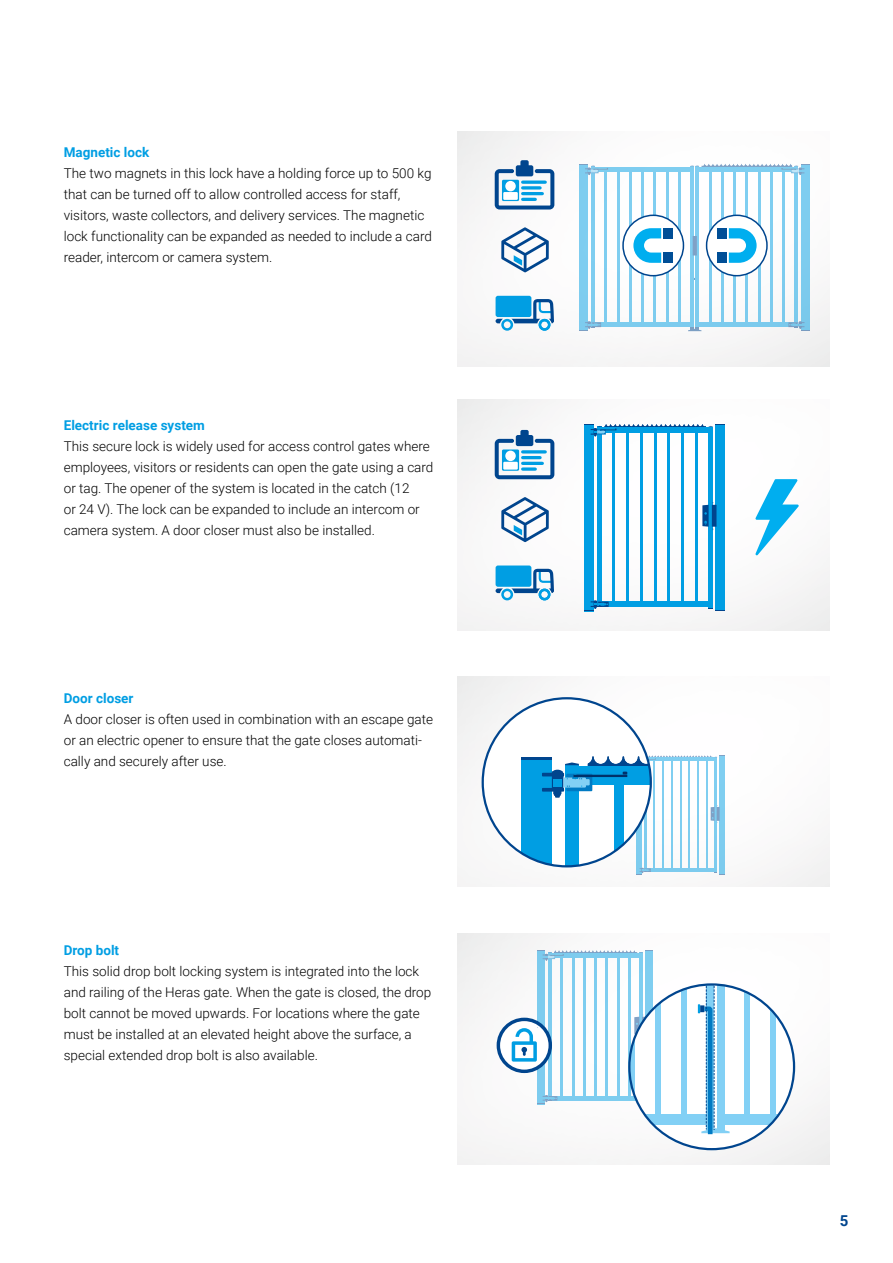
<style>
.page{position:relative;width:893px;height:1263px;background:#fff}
.page>*{position:absolute;margin:0;border:0;box-sizing:border-box;transform-origin:0 0}
.t1{font:700 15px "Roboto";color:#00458e}
.t2{font:300 13.5px/21px "Roboto";color:#000}
.t3{font:700 13.5px "Roboto";color:#009ee3}
</style>
<div class="page">
<img style="left:457px;top:676px;width:372px;height:210px">
<hr style="left:706px;top:761px;width:2px;height:107px;background:#009ee3">
<hr style="left:697px;top:761px;width:2px;height:107px;background:#009ee3">
<hr style="left:688px;top:761px;width:2px;height:107px;background:#009ee3">
<hr style="left:680px;top:761px;width:1px;height:107px;background:#009ee3">
<hr style="left:671px;top:761px;width:2px;height:107px;background:#009ee3">
<hr style="left:662px;top:761px;width:2px;height:107px;background:#009ee3">
<hr style="left:653px;top:761px;width:2px;height:107px;background:#009ee3">
<hr style="left:644px;top:757px;width:3px;height:115px;background:#009ee3">
<hr style="left:715px;top:757px;width:2px;height:115px;background:#009ee3">
<svg style="left:636px;top:823px;width:5px;height:45px"></svg>
<div style="left:719px;top:756px;width:6px;height:118px;background:#7eccef"></div>
<hr style="left:647px;top:868px;width:68px;height:4px;background:#7dcbee">
<svg style="left:715px;top:872px;width:10px;height:3px"></svg>
<svg style="left:636px;top:868px;width:15px;height:7px"></svg>
<svg style="left:711px;top:805px;width:7px;height:18px"></svg>
<hr style="left:717px;top:807px;width:3px;height:14px;background:#00458e">
<div style="left:483px;top:698px;width:168px;height:168px;background:#fff;border-radius:50%"></div>
<svg style="left:614px;top:798px;width:10px;height:68px"></svg>
<div style="left:565px;top:765px;width:14px;height:101px;background:#009ee3"></div>
<div style="left:522px;top:759px;width:30px;height:107px;background:#009ee3"></div>
<hr style="left:522px;top:757px;width:30px;height:2px;background:#00458e">
<svg style="left:542px;top:788px;width:22px;height:4px"></svg>
<hr style="left:542px;top:773px;width:22px;height:3px;background:#00458e">
<div style="left:552px;top:775px;width:11px;height:15px;background:#00458e"></div>
<svg style="left:553px;top:755px;width:172px;height:43px"></svg>
<img style="left:457px;top:132px;width:372px;height:235px">
<hr style="left:709px;top:172px;width:2px;height:150px;background:#009ee3">
<hr style="left:721px;top:172px;width:3px;height:150px;background:#009ee3">
<hr style="left:733px;top:172px;width:3px;height:150px;background:#009ee3">
<hr style="left:746px;top:172px;width:2px;height:150px;background:#009ee3">
<hr style="left:758px;top:172px;width:2px;height:150px;background:#009ee3">
<hr style="left:770px;top:172px;width:3px;height:150px;background:#009ee3">
<hr style="left:782px;top:172px;width:3px;height:150px;background:#009ee3">
<hr style="left:794px;top:166px;width:4px;height:161px;background:#7eccef">
<hr style="left:695px;top:166px;width:4px;height:162px;background:#7fcef0">
<div style="left:802px;top:165px;width:8px;height:166px;background:#7dccef"></div>
<div style="left:699px;top:322px;width:96px;height:5px;background:#7ccaed"></div>
<hr style="left:678px;top:172px;width:3px;height:150px;background:#009ee3">
<hr style="left:666px;top:172px;width:2px;height:150px;background:#009ee3">
<hr style="left:654px;top:172px;width:2px;height:150px;background:#009ee3">
<hr style="left:641px;top:172px;width:3px;height:150px;background:#009ee3">
<hr style="left:629px;top:172px;width:3px;height:150px;background:#009ee3">
<hr style="left:617px;top:172px;width:2px;height:150px;background:#009ee3">
<hr style="left:604px;top:172px;width:3px;height:150px;background:#009ee3">
<hr style="left:591px;top:166px;width:4px;height:161px;background:#7ecdf0">
<hr style="left:690px;top:166px;width:4px;height:162px;background:#7fcef0">
<div style="left:579px;top:165px;width:9px;height:166px;background:#7ecdf0"></div>
<div style="left:595px;top:322px;width:96px;height:5px;background:#7dcbee"></div>
<div style="left:595px;top:167px;width:97px;height:5px;background:#7fcef0"></div>
<svg style="left:688px;top:328px;width:13px;height:3px"></svg>
<svg style="left:579px;top:321px;width:22px;height:10px"></svg>
<svg style="left:788px;top:321px;width:22px;height:10px"></svg>
<hr style="left:693px;top:236px;width:4px;height:19px;background:#80a1c6">
<svg style="left:579px;top:164px;width:29px;height:11px"></svg>
<svg style="left:690px;top:164px;width:120px;height:11px"></svg>
<div style="left:623px;top:215px;width:60px;height:61px;background:#fff;border-radius:50%"></div>
<svg style="left:633px;top:228px;width:28px;height:35px"></svg>
<div style="left:664px;top:253px;width:9px;height:10px;background:#004e96"></div>
<div style="left:664px;top:228px;width:9px;height:10px;background:#004e96"></div>
<div style="left:622px;top:215px;width:62px;height:61px;border:2px solid #00458e;border-radius:50%"></div>
<div style="left:707px;top:215px;width:60px;height:61px;background:#fff;border-radius:50%"></div>
<svg style="left:729px;top:228px;width:28px;height:35px"></svg>
<div style="left:717px;top:228px;width:9px;height:10px;background:#004e96"></div>
<div style="left:717px;top:253px;width:9px;height:10px;background:#004e96"></div>
<div style="left:706px;top:215px;width:62px;height:61px;border:2px solid #00458e;border-radius:50%"></div>
<svg style="left:495px;top:169px;width:59px;height:41px"></svg>
<div style="left:516px;top:165px;width:17px;height:11px;background:#00458e;border-radius:2px"></div>
<div style="left:520px;top:160px;width:9px;height:12px;background:#00458e;border-radius:2px"></div>
<svg style="left:501px;top:227px;width:48px;height:45px"></svg>
<svg style="left:496px;top:319px;width:7px;height:4px"></svg>
<svg style="left:511px;top:298px;width:43px;height:25px"></svg>
<div style="left:496px;top:296px;width:35px;height:21px;background:#009ee3;border-radius:2px"></div>
<div style="left:539px;top:319px;width:11px;height:12px;border:2px solid #009ee3;border-radius:50%"></div>
<div style="left:501px;top:319px;width:12px;height:12px;border:2px solid #009ee3;border-radius:50%"></div>
<img style="left:457px;top:933px;width:372px;height:231px">
<hr style="left:628px;top:957px;width:3px;height:139px;background:#009ee3">
<hr style="left:617px;top:957px;width:2px;height:139px;background:#009ee3">
<hr style="left:606px;top:957px;width:2px;height:139px;background:#009ee3">
<hr style="left:594px;top:957px;width:3px;height:139px;background:#009ee3">
<hr style="left:583px;top:957px;width:2px;height:139px;background:#009ee3">
<hr style="left:572px;top:957px;width:2px;height:139px;background:#009ee3">
<hr style="left:560px;top:957px;width:3px;height:139px;background:#009ee3">
<hr style="left:548px;top:952px;width:4px;height:148px;background:#7eccef">
<hr style="left:639px;top:952px;width:4px;height:149px;background:#7fcef0">
<svg style="left:537px;top:961px;width:8px;height:134px"></svg>
<div style="left:645px;top:951px;width:8px;height:152px;background:#7fcef0"></div>
<hr style="left:552px;top:1096px;width:88px;height:4px;background:#7eccef">
<svg style="left:537px;top:1095px;width:20px;height:9px"></svg>
<svg style="left:635px;top:1014px;width:9px;height:20px"></svg>
<svg style="left:537px;top:950px;width:116px;height:11px"></svg>
<svg style="left:498px;top:1019px;width:52px;height:52px"></svg>
<svg style="left:511px;top:1028px;width:26px;height:35px"></svg>
<div style="left:497px;top:1018px;width:55px;height:55px;border:3px solid #00458e;border-radius:50%"></div>
<div style="left:629px;top:984px;width:165px;height:165px;background:#fff;border-radius:50%"></div>
<div style="left:745px;top:984px;width:5px;height:130px;background:#82d0f5"></div>
<svg style="left:770px;top:984px;width:6px;height:130px"></svg>
<svg style="left:730px;top:1114px;width:64px;height:11px"></svg>
<div style="left:681px;top:984px;width:5px;height:130px;background:#82d0f5"></div>
<svg style="left:655px;top:984px;width:6px;height:130px"></svg>
<svg style="left:629px;top:984px;width:6px;height:130px"></svg>
<svg style="left:629px;top:1114px;width:69px;height:11px"></svg>
<svg style="left:698px;top:984px;width:32px;height:150px"></svg>
<img style="left:457px;top:400px;width:372px;height:231px">
<hr style="left:695px;top:433px;width:3px;height:168px;background:#009ee3">
<hr style="left:681px;top:433px;width:3px;height:168px;background:#009ee3">
<hr style="left:667px;top:433px;width:3px;height:168px;background:#009ee3">
<hr style="left:654px;top:433px;width:3px;height:168px;background:#009ee3">
<hr style="left:640px;top:433px;width:3px;height:168px;background:#009ee3">
<hr style="left:626px;top:433px;width:3px;height:168px;background:#009ee3">
<hr style="left:612px;top:433px;width:3px;height:168px;background:#009ee3">
<hr style="left:598px;top:427px;width:4px;height:180px;background:#009ee3">
<hr style="left:709px;top:427px;width:4px;height:180px;background:#009ee3">
<div style="left:584px;top:425px;width:10px;height:187px;background:#009ee3"></div>
<div style="left:716px;top:425px;width:9px;height:185px;background:#009ee3"></div>
<div style="left:602px;top:601px;width:107px;height:6px;background:#009ee3"></div>
<svg style="left:709px;top:607px;width:16px;height:4px"></svg>
<svg style="left:584px;top:600px;width:25px;height:11px"></svg>
<svg style="left:702px;top:502px;width:12px;height:28px"></svg>
<hr style="left:712px;top:505px;width:4px;height:22px;background:#00458e">
<svg style="left:584px;top:424px;width:141px;height:12px"></svg>
<svg style="left:495px;top:439px;width:59px;height:40px"></svg>
<div style="left:516px;top:435px;width:17px;height:11px;background:#00458e;border-radius:2px"></div>
<div style="left:520px;top:430px;width:9px;height:12px;background:#00458e;border-radius:2px"></div>
<svg style="left:501px;top:497px;width:48px;height:45px"></svg>
<svg style="left:496px;top:588px;width:7px;height:5px"></svg>
<svg style="left:511px;top:567px;width:43px;height:26px"></svg>
<div style="left:496px;top:565px;width:35px;height:22px;background:#009ee3;border-radius:2px"></div>
<div style="left:539px;top:589px;width:11px;height:11px;border:2px solid #009ee3;border-radius:50%"></div>
<div style="left:501px;top:589px;width:12px;height:11px;border:2px solid #009ee3;border-radius:50%"></div>
<svg style="left:755px;top:479px;width:44px;height:76px"></svg>
<p class="t3" style="left:64px;top:142px;width:87px">Magnetic lock</p>
<p class="t2" style="left:64px;top:162px;width:370px">The two magnets in this lock have a holding force up to 500 kg that can be turned off to allow controlled access for staff, visitors, waste collectors, and delivery services. The magnetic lock functionality can be expanded as needed to include a card reader, intercom or camera system.</p>
<p class="t3" style="left:64px;top:415px;width:143px">Electric release system</p>
<p class="t2" style="left:64px;top:435px;width:371px">This secure lock is widely used for access control gates where employees, visitors or residents can open the gate using a card or tag. The opener of the system is located in the catch (12<br>or 24 V). The lock can be expanded to include an intercom or camera system. A door closer must also be installed.</p>
<p class="t3" style="left:64px;top:688px;width:71px">Door closer</p>
<p class="t2" style="left:64px;top:708px;width:371px">A door closer is often used in combination with an escape gate or an electric opener to ensure that the gate closes automati&shy;cally and securely after use.</p>
<p class="t3" style="left:64px;top:940px;width:57px">Drop bolt</p>
<p class="t2" style="left:64px;top:960px;width:369px">This solid drop bolt locking system is integrated into the lock and railing of the Heras gate. When the gate is closed, the drop bolt cannot be moved upwards. For locations where the gate must be installed at an elevated height above the surface, a special extended drop bolt is also available.</p>
<p class="t1" style="left:840px;top:1210px;width:10px">5</p>
</div>
